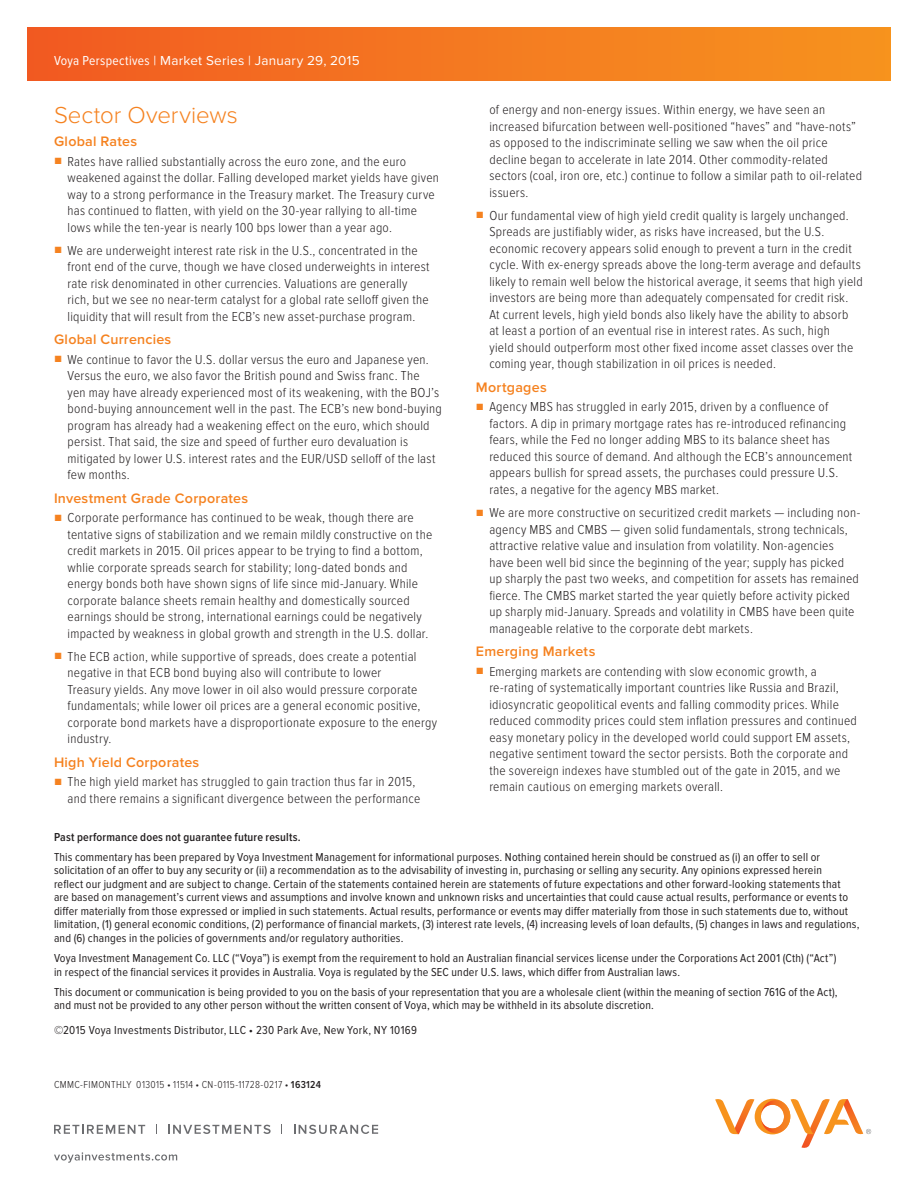
<style>
.page{position:relative;width:918px;height:1188px;background:#fff}
.page>*{position:absolute;margin:0;border:0;box-sizing:border-box;transform-origin:0 0}
.t1{font:300 24px "Proxima Nova";color:#f58220}
.t2{font:600 14.25px "Proxima Nova";letter-spacing:.02em;color:#f58220}
.t3{font:300 13.5px/16.5px "Proxima Nova Cond";letter-spacing:.02em;color:#231f20}
.t4{font:13.5px "Proxima Nova";letter-spacing:.02em;color:#fff}
.t5{font:12px/13.5px "Proxima Nova Cond";letter-spacing:.015em;color:#231f20}
.t6{font:600 12px "Proxima Nova Cond";letter-spacing:.015em;color:#231f20}
.t7{font:300 10.5px "Proxima Nova Cond";letter-spacing:.035em;color:#231f20}
.s1{font-family:"Proxima Nova Cond"}
.s2{font-family:"Arial";font-weight:400;color:#f58220}
.s3{font-weight:600}
</style>
<div class="page">
<svg style="left:715px;top:1098px;width:156px;height:50px"></svg>
<svg style="left:54px;top:1125px;width:91px;height:9px"></svg>
<svg style="left:168px;top:1125px;width:103px;height:9px"></svg>
<svg style="left:294px;top:1125px;width:84px;height:9px"></svg>
<svg style="left:54px;top:1152px;width:123px;height:11px"></svg>
<div style="left:27px;top:27px;width:864px;height:54px;background:linear-gradient(to right,#f25b22,#f6941f)"></div>
<p class="t4" style="left:54px;top:53px;width:307px"><span class="s1">Voya Perspectives</span> | Market Series | January 29, 2015</p>
<h1 class="t1" style="left:54px;top:101px;width:185px">Sector Overviews</h1>
<p class="t2" style="left:54px;top:133px;width:85px">Global Rates</p>
<p class="t3" style="left:68px;top:153px;width:373px;text-indent:-14px"><span class="s2">■</span> Rates have rallied substantially across the euro zone, and the euro weakened against the dollar. Falling developed market yields have given way to a strong performance in the Treasury market. The Treasury curve has continued to flatten, with yield on the 30-year rallying to all-time lows while the ten-year is nearly 100 bps lower than a year ago.</p>
<p class="t3" style="left:68px;top:242px;width:364px;text-indent:-14px"><span class="s2">■</span> We are underweight interest rate risk in the U.S., concentrated in the front end of the curve, though we have closed underweights in interest rate risk denominated in other currencies. Valuations are generally rich, but we see no near-term catalyst for a global rate selloff given the liquidity that will result from the ECB’s new asset-purchase program.</p>
<p class="t2" style="left:54px;top:331px;width:119px">Global Currencies</p>
<p class="t3" style="left:68px;top:351px;width:376px;text-indent:-14px"><span class="s2">■</span> We continue to favor the U.S. dollar versus the euro and Japanese yen.<br>Versus the euro, we also favor the British pound and Swiss franc. The<br>yen may have already experienced most of its weakening, with the BOJ’s bond-buying announcement well in the past. The ECB’s new bond-buying program has already had a weakening effect on the euro, which should persist. That said, the size and speed of further euro devaluation is mitigated by lower U.S. interest rates and the EUR/USD selloff of the last few months.</p>
<p class="t2" style="left:54px;top:490px;width:196px">Investment Grade Corporates</p>
<p class="t3" style="left:68px;top:510px;width:366px;text-indent:-14px"><span class="s2">■</span> Corporate performance has continued to be weak, though there are tentative signs of stabilization and we remain mildly constructive on the credit markets in 2015. Oil prices appear to be trying to find a bottom, whlie corporate spreads search for stability; long-dated bonds and energy bonds both have shown signs of life since mid-January. While corporate balance sheets remain healthy and domestically sourced earnings should be strong, international earnings could be negatively impacted by weakness in global growth and strength in the U.S. dollar.</p>
<p class="t3" style="left:68px;top:648px;width:371px;text-indent:-14px"><span class="s2">■</span> The ECB action, while supportive of spreads, does create a potential negative in that ECB bond buying also will contribute to lower<br>Treasury yields. Any move lower in oil also would pressure corporate fundamentals; while lower oil prices are a general economic positive, corporate bond markets have a disproportionate exposure to the energy industry.</p>
<p class="t2" style="left:54px;top:754px;width:147px">High Yield Corporates</p>
<p class="t3" style="left:68px;top:774px;width:354px;text-indent:-14px"><span class="s2">■</span> The high yield market has struggled to gain traction thus far in 2015, and there remains a significant divergence between the performance</p>
<p class="t3" style="left:489px;top:102px;width:374px">of energy and non-energy issues. Within energy, we have seen an increased bifurcation between well-positioned “haves” and “have-nots” as opposed to the indiscriminate selling we saw when the oil price decline began to accelerate in late 2014. Other commodity-related sectors (coal, iron ore, etc.) continue to follow a similar path to oil-related issuers.</p>
<p class="t3" style="left:489px;top:207px;width:375px;text-indent:-14px"><span class="s2">■</span> Our fundamental view of high yield credit quality is largely unchanged.<br>Spreads are justifiably wider, as risks have increased, but the U.S. economic recovery appears solid enough to prevent a turn in the credit cycle. With ex-energy spreads above the long-term average and defaults likely to remain well below the historical average, it seems that high yield investors are being more than adequately compensated for credit risk.<br>At current levels, high yield bonds also likely have the ability to absorb<br>at least a portion of an eventual rise in interest rates. As such, high<br>yield should outperform most other fixed income asset classes over the coming year, though stabilization in oil prices is needed.</p>
<p class="t2" style="left:476px;top:379px;width:72px">Mortgages</p>
<p class="t3" style="left:489px;top:399px;width:364px;text-indent:-14px"><span class="s2">■</span> Agency MBS has struggled in early 2015, driven by a confluence of factors. A dip in primary mortgage rates has re-introduced refinancing fears, while the Fed no longer adding MBS to its balance sheet has reduced this source of demand. And although the ECB’s announcement appears bullish for spread assets, the purchases could pressure U.S. rates, a negative for the agency MBS market.</p>
<p class="t3" style="left:489px;top:505px;width:372px;text-indent:-14px"><span class="s2">■</span> We are more constructive on securitized credit markets — including non&shy;agency MBS and CMBS — given solid fundamentals, strong technicals, attractive relative value and insulation from volatility. Non-agencies have been well bid since the beginning of the year; supply has picked up sharply the past two weeks, and competition for assets has remained fierce. The CMBS market started the year quietly before activity picked up sharply mid-January. Spreads and volatility in CMBS have been quite manageable relative to the corporate debt markets.</p>
<p class="t2" style="left:476px;top:643px;width:121px">Emerging Markets</p>
<p class="t3" style="left:489px;top:663px;width:369px;text-indent:-14px"><span class="s2">■</span> Emerging markets are contending with slow economic growth, a re-rating of systematically important countries like Russia and Brazil, idiosyncratic geopolitical events and falling commodity prices. While reduced commodity prices could stem inflation pressures and continued easy monetary policy in the developed world could support EM assets, negative sentiment toward the sector persists. Both the corporate and the sovereign indexes have stumbled out of the gate in 2015, and we remain cautious on emerging markets overall.</p>
<p class="t6" style="left:54px;top:830px;width:248px">Past performance does not guarantee future results.</p>
<p class="t5" style="left:54px;top:850px;width:807px">This commentary has been prepared by Voya Investment Management for informational purposes. Nothing contained herein should be construed as (i) an offer to sell or solicitation of an offer to buy any security or (ii) a recommendation as to the advisability of investing in, purchasing or selling any security. Any opinions expressed herein<br>reflect our judgment and are subject to change. Certain of the statements contained herein are statements of future expectations and other forward-looking statements that<br>are based on management’s current views and assumptions and involve known and unknown risks and uncertainties that could cause actual results, performance or events to differ materially from those expressed or implied in such statements. Actual results, performance or events may differ materially from those in such statements due to, without limitation, (1) general economic conditions, (2) performance of financial markets, (3) interest rate levels, (4) increasing levels of loan defaults, (5) changes in laws and regulations, and (6) changes in the policies of governments and/or regulatory authorities.</p>
<p class="t5" style="left:54px;top:952px;width:784px">Voya Investment Management Co. LLC (“Voya”) is exempt from the requirement to hold an Australian financial services license under the Corporations Act 2001 (Cth) (“Act”) in respect of the financial services it provides in Australia. Voya is regulated by the SEC under U.S. laws, which differ from Australian laws.</p>
<p class="t5" style="left:54px;top:985px;width:785px">This document or communication is being provided to you on the basis of your representation that you are a wholesale client (within the meaning of section 761G of the Act), and must not be provided to any other person without the written consent of Voya, which may be withheld in its absolute discretion.</p>
<p class="t5" style="left:54px;top:1024px;width:364px">©2015 Voya Investments Distributor, LLC • 230 Park Ave, New York, NY 10169</p>
<p class="t7" style="left:54px;top:1079px;width:268px">CMMC-FIMONTHLY 013015 • 11514 • CN-0115-11728-0217 • <span class="s3">163124</span></p>
</div>
